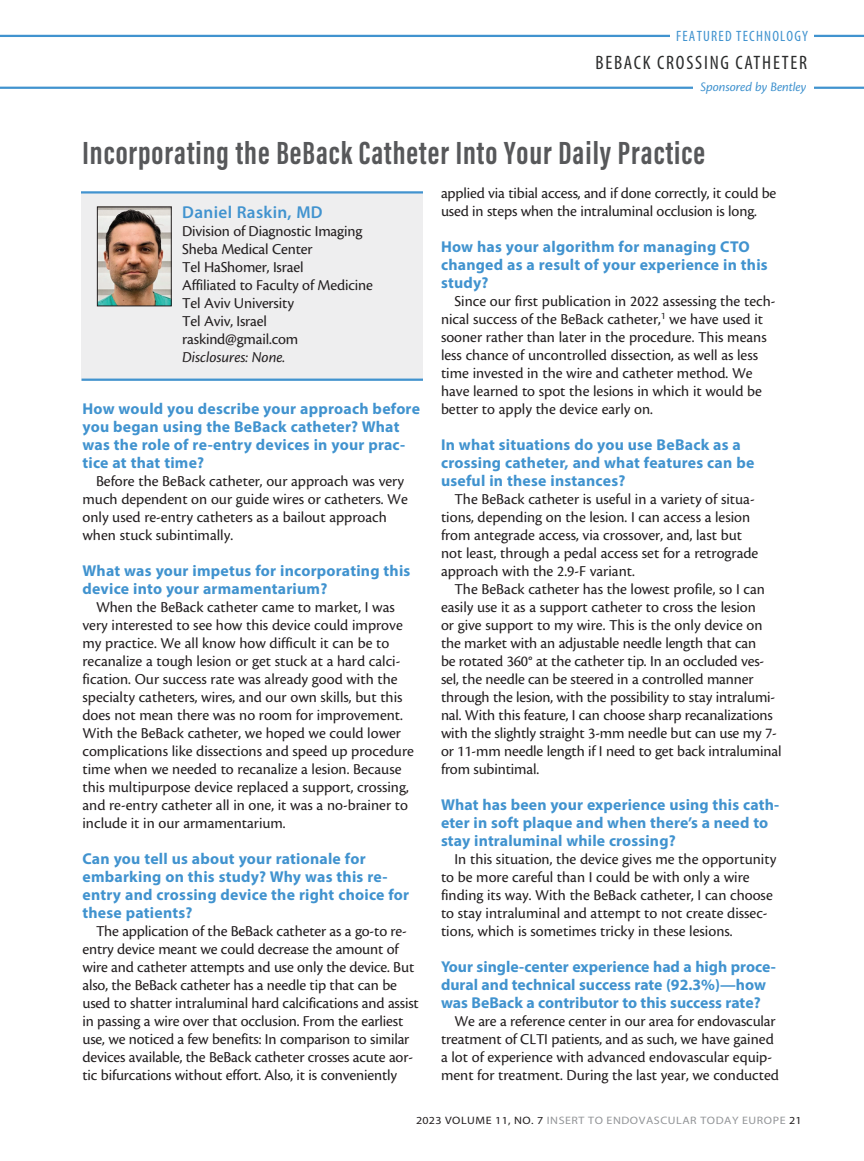
<style>
.page{position:relative;width:864px;height:1161px;background:#fff}
.page>*{position:absolute;margin:0;border:0;box-sizing:border-box;transform-origin:0 0}
.news_head_small{font:700 33px "Acumin Pro Extra Cond";letter-spacing:.03em;color:#57585a}
.t1{font:condensed 19.5px "Myriad Pro";letter-spacing:.09em;color:#2b2c2c}
.bio_name{font:600 17.25px "Myriad Pro";letter-spacing:.02em;color:#4193cf}
.body{font:15.75px/18px "Cronos Pro";color:#231f20}
.subhead_question{font:700 15.75px/18px "Myriad Pro";letter-spacing:.015em;color:#4193cf}
.bio_info{font:15.75px "Cronos Pro";letter-spacing:-.01em;color:#231f20}
.bio_info-2{font:italic 15.75px "Cronos Pro";letter-spacing:-.01em;color:#231f20}
.t2{font:condensed 15px "Myriad Pro";letter-spacing:.08em;color:#4193cf}
.t3{font:italic 13.5px "Cronos Pro";letter-spacing:-.01em;color:#4193cf}
.t4{font:10.8px "Myriad Pro";letter-spacing:.045em;color:#939598;scale:1.11 1}
.s1{color:#231f20}
</style>
<div class="page">
<svg style="left:0;top:34px;width:864px;height:55px"></svg>
<div style="left:670px;top:30px;width:144px;height:14px;background:#fff"></div>
<div style="left:693px;top:79px;width:121px;height:14px;background:#fff"></div>
<div style="left:81px;top:192px;width:342px;height:188px;background:#eeeeef"></div>
<hr style="left:81px;top:191px;width:342px;height:3px;background:#4193cf">
<hr style="left:82px;top:379px;width:341px;height:2px;background:#4193cf">
<img style="left:99px;top:209px;width:70px;height:95px">
<div style="left:97px;top:207px;width:74px;height:99px;border:1px solid #231f20"></div>
<p class="t2" style="left:676px;top:27px;width:134px">FEATURED TECHNOLOGY</p>
<p class="t1" style="left:595px;top:50px;width:213px">BEBACK CROSSING CATHETER</p>
<p class="t3" style="left:701px;top:79px;width:107px">Sponsored by Bentley</p>
<p class="news_head_small" style="left:82px;top:132px;width:624px">Incorporating the BeBack Catheter Into Your Daily Practice</p>
<p class="bio_name" style="left:182px;top:201px;width:142px">Daniel Raskin, MD</p>
<p class="bio_info" style="left:182px;top:222px;width:182px">Division of Diagnostic Imaging</p>
<p class="bio_info" style="left:182px;top:240px;width:132px">Sheba Medical Center</p>
<p class="bio_info" style="left:182px;top:258px;width:123px">Tel HaShomer, Israel</p>
<p class="bio_info" style="left:182px;top:276px;width:192px">Affiliated to Faculty of Medicine</p>
<p class="bio_info" style="left:182px;top:294px;width:113px">Tel Aviv University</p>
<p class="bio_info" style="left:182px;top:312px;width:86px">Tel Aviv, Israel</p>
<p class="bio_info" style="left:182px;top:330px;width:118px">raskind@gmail.com</p>
<p class="bio_info-2" style="left:182px;top:348px;width:105px">Disclosures: None.</p>
<p class="subhead_question" style="left:82px;top:399px;width:339px">How would you describe your approach before you began using the BeBack catheter? What was the role of re-entry devices in your prac&shy;tice at that time?</p>
<p class="body" style="left:82px;top:472px;width:327px;text-indent:14px">Before the BeBack catheter, our approach was very much dependent on our guide wires or catheters. We only used re-entry catheters as a bailout approach when stuck subintimally.</p>
<p class="subhead_question" style="left:82px;top:561px;width:329px">What was your impetus for incorporating this device into your armamentarium?</p>
<p class="body" style="left:82px;top:598px;width:333px;text-indent:14px">When the BeBack catheter came to market, I was very interested to see how this device could improve my practice. We all know how difficult it can be to recanalize a tough lesion or get stuck at a hard calci&shy;fication. Our success rate was already good with the specialty catheters, wires, and our own skills, but this does not mean there was no room for improvement.<br>With the BeBack catheter, we hoped we could lower complications like dissections and speed up procedure time when we needed to recanalize a lesion. Because this multipurpose device replaced a support, crossing, and re-entry catheter all in one, it was a no-brainer to include it in our armamentarium.</p>
<p class="subhead_question" style="left:82px;top:849px;width:328px">Can you tell us about your rationale for embarking on this study? Why was this re&shy;entry and crossing device the right choice for these patients?</p>
<p class="body" style="left:82px;top:922px;width:338px;text-indent:14px">The application of the BeBack catheter as a go-to re&shy;entry device meant we could decrease the amount of wire and catheter attempts and use only the device. But also, the BeBack catheter has a needle tip that can be used to shatter intraluminal hard calcifications and assist in passing a wire over that occlusion. From the earliest use, we noticed a few benefits: In comparison to similar devices available, the BeBack catheter crosses acute aor&shy;tic bifurcations without effort. Also, it is conveniently</p>
<p class="body" style="left:441px;top:184px;width:337px">applied via tibial access, and if done correctly, it could be used in steps when the intraluminal occlusion is long.</p>
<p class="subhead_question" style="left:441px;top:237px;width:328px">How has your algorithm for managing CTO changed as a result of your experience in this study?</p>
<p class="body" style="left:441px;top:292px;width:336px;text-indent:14px">Since our first publication in 2022 assessing the tech&shy;nical success of the BeBack catheter,<sup>1</sup> we have used it sooner rather than later in the procedure. This means less chance of uncontrolled dissection, as well as less time invested in the wire and catheter method. We have learned to spot the lesions in which it would be better to apply the device early on.</p>
<p class="subhead_question" style="left:441px;top:435px;width:315px">In what situations do you use BeBack as a crossing catheter, and what features can be useful in these instances?</p>
<p class="body" style="left:441px;top:490px;width:319px;text-indent:14px">The BeBack catheter is useful in a variety of situa&shy;tions, depending on the lesion. I can access a lesion from antegrade access, via crossover, and, last but not least, through a pedal access set for a retrograde approach with the 2.9-F variant.</p>
<p class="body" style="left:441px;top:580px;width:342px;text-indent:14px">The BeBack catheter has the lowest profile, so I can easily use it as a support catheter to cross the lesion<br>or give support to my wire. This is the only device on the market with an adjustable needle length that can<br>be rotated 360° at the catheter tip. In an occluded ves&shy;sel, the needle can be steered in a controlled manner through the lesion, with the possibility to stay intralumi&shy;nal. With this feature, I can choose sharp recanalizations with the slightly straight 3-mm needle but can use my 7- or 11-mm needle length if I need to get back intraluminal from subintimal.</p>
<p class="subhead_question" style="left:441px;top:795px;width:340px">What has been your experience using this cath&shy;eter in soft plaque and when there’s a need to stay intraluminal while crossing?</p>
<p class="body" style="left:441px;top:850px;width:337px;text-indent:14px">In this situation, the device gives me the opportunity to be more careful than I could be with only a wire finding its way. With the BeBack catheter, I can choose to stay intraluminal and attempt to not create dissec&shy;tions, which is sometimes tricky in these lesions.</p>
<p class="subhead_question" style="left:441px;top:957px;width:337px">Your single-center experience had a high proce&shy;dural and technical success rate (92.3%)—how was BeBack a contributor to this success rate?</p>
<p class="body" style="left:441px;top:1012px;width:339px;text-indent:14px">We are a reference center in our area for endovascular treatment of CLTI patients, and as such, we have gained a lot of experience with advanced endovascular equip&shy;ment for treatment. During the last year, we conducted</p>
<p class="t4" style="left:416px;top:1113px;width:349px"><span class="s1">2023 VOLUME 11, NO. 7</span> INSERT TO ENDOVASCULAR TODAY EUROPE <span class="s1">21</span></p>
</div>
